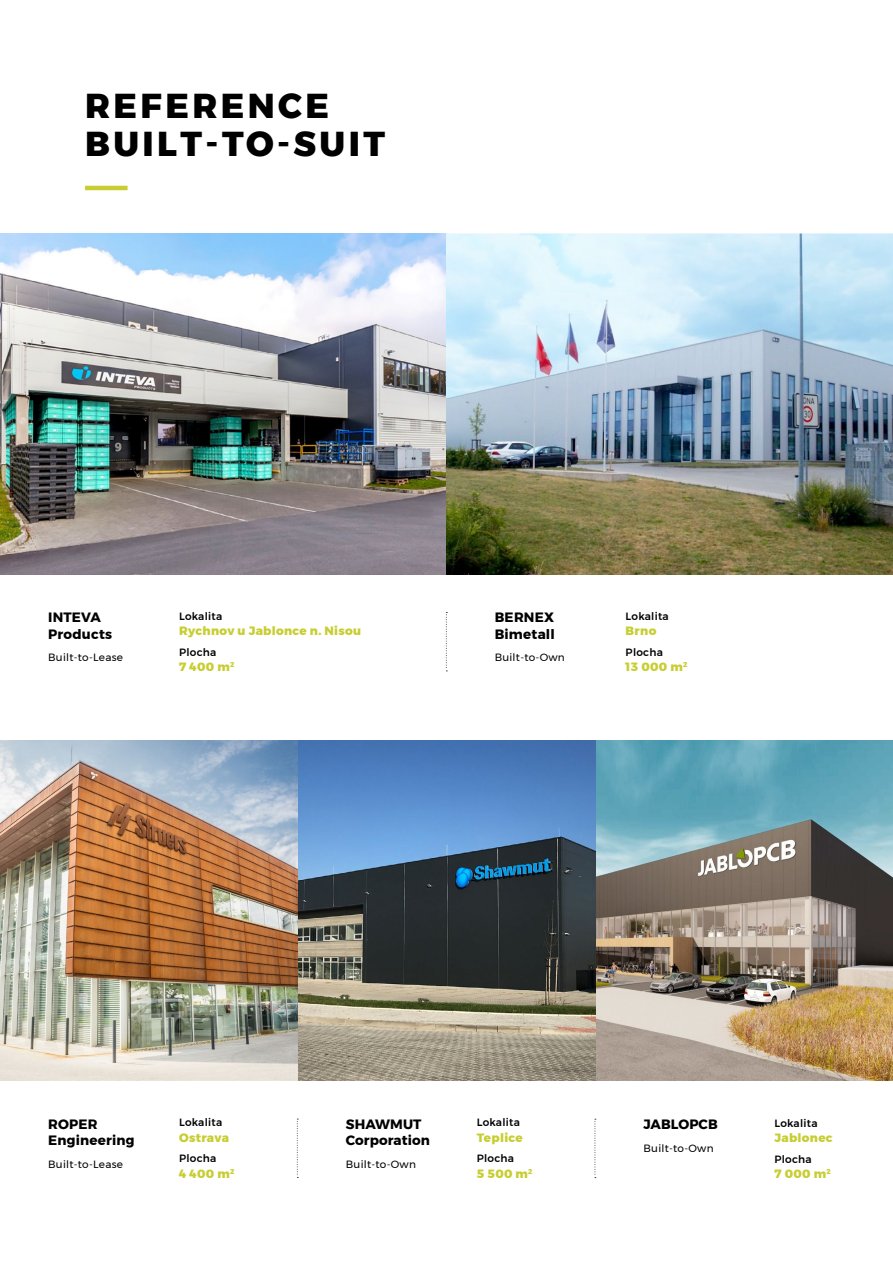
<style>
.page{position:relative;width:893px;height:1263px;background:#fff}
.page>*{position:absolute;margin:0;border:0;box-sizing:border-box;transform-origin:0 0}
.t1{font:800 34.5px/37.5px "Montserrat";letter-spacing:.1em;color:#000}
.t2{font:700 13.5px/16.5px "Montserrat";letter-spacing:.01em;color:#000}
.t3{font:800 12px "Montserrat";letter-spacing:.025em;color:#c7ce31}
.t4{font:500 10.5px "Montserrat";letter-spacing:.025em;color:#000}
.t5{font:10.5px "Montserrat";letter-spacing:.025em;color:#000}
</style>
<div class="page">
<hr style="left:85px;top:186px;width:43px;height:4px;background:#c7ce31">
<img style="left:0;top:740px;width:893px;height:341px">
<svg style="left:595px;top:1119px;width:1px;height:59px"></svg>
<svg style="left:297px;top:1119px;width:1px;height:59px"></svg>
<img style="left:0;top:234px;width:893px;height:340px">
<svg style="left:446px;top:612px;width:1px;height:59px"></svg>
<h1 class="t1" style="left:85px;top:88px;width:302px">REFERENCE<br>BUILT-TO-SUIT</h1>
<p class="t2" style="left:48px;top:609px;width:66px">INTEVA<br>Products</p>
<p class="t4" style="left:179px;top:608px;width:45px">Lokalita</p>
<p class="t2" style="left:495px;top:609px;width:62px">BERNEX<br>Bimetall</p>
<p class="t4" style="left:626px;top:608px;width:45px">Lokalita</p>
<p class="t3" style="left:179px;top:621px;width:184px">Rychnov u Jablonce n. Nisou</p>
<p class="t4" style="left:179px;top:644px;width:39px">Plocha</p>
<p class="t3" style="left:179px;top:657px;width:57px">7 400 m<sup>2</sup></p>
<p class="t3" style="left:626px;top:621px;width:32px">Brno</p>
<p class="t4" style="left:626px;top:644px;width:39px">Plocha</p>
<p class="t3" style="left:626px;top:657px;width:63px">13 000 m<sup>2</sup></p>
<p class="t5" style="left:48px;top:650px;width:76px">Built-to-Lease</p>
<p class="t5" style="left:495px;top:650px;width:72px">Built-to-Own</p>
<p class="t2" style="left:48px;top:1115px;width:88px">ROPER<br>Engineering</p>
<p class="t4" style="left:179px;top:1114px;width:45px">Lokalita</p>
<p class="t3" style="left:179px;top:1128px;width:51px">Ostrava</p>
<p class="t4" style="left:179px;top:1150px;width:39px">Plocha</p>
<p class="t3" style="left:179px;top:1164px;width:57px">4 400 m<sup>2</sup></p>
<p class="t5" style="left:48px;top:1156px;width:76px">Built-to-Lease</p>
<p class="t2" style="left:346px;top:1115px;width:85px">SHAWMUT<br>Corporation</p>
<p class="t4" style="left:477px;top:1114px;width:45px">Lokalita</p>
<p class="t3" style="left:477px;top:1128px;width:47px">Teplice</p>
<p class="t4" style="left:477px;top:1150px;width:39px">Plocha</p>
<p class="t3" style="left:477px;top:1164px;width:57px">5 500 m<sup>2</sup></p>
<p class="t5" style="left:346px;top:1156px;width:72px">Built-to-Own</p>
<p class="t2" style="left:643px;top:1116px;width:76px">JABLOPCB</p>
<p class="t4" style="left:774px;top:1114px;width:45px">Lokalita</p>
<p class="t3" style="left:774px;top:1128px;width:60px">Jablonec</p>
<p class="t4" style="left:774px;top:1150px;width:39px">Plocha</p>
<p class="t3" style="left:774px;top:1164px;width:58px">7 000 m<sup>2</sup></p>
<p class="t5" style="left:643px;top:1140px;width:72px">Built-to-Own</p>
</div>
